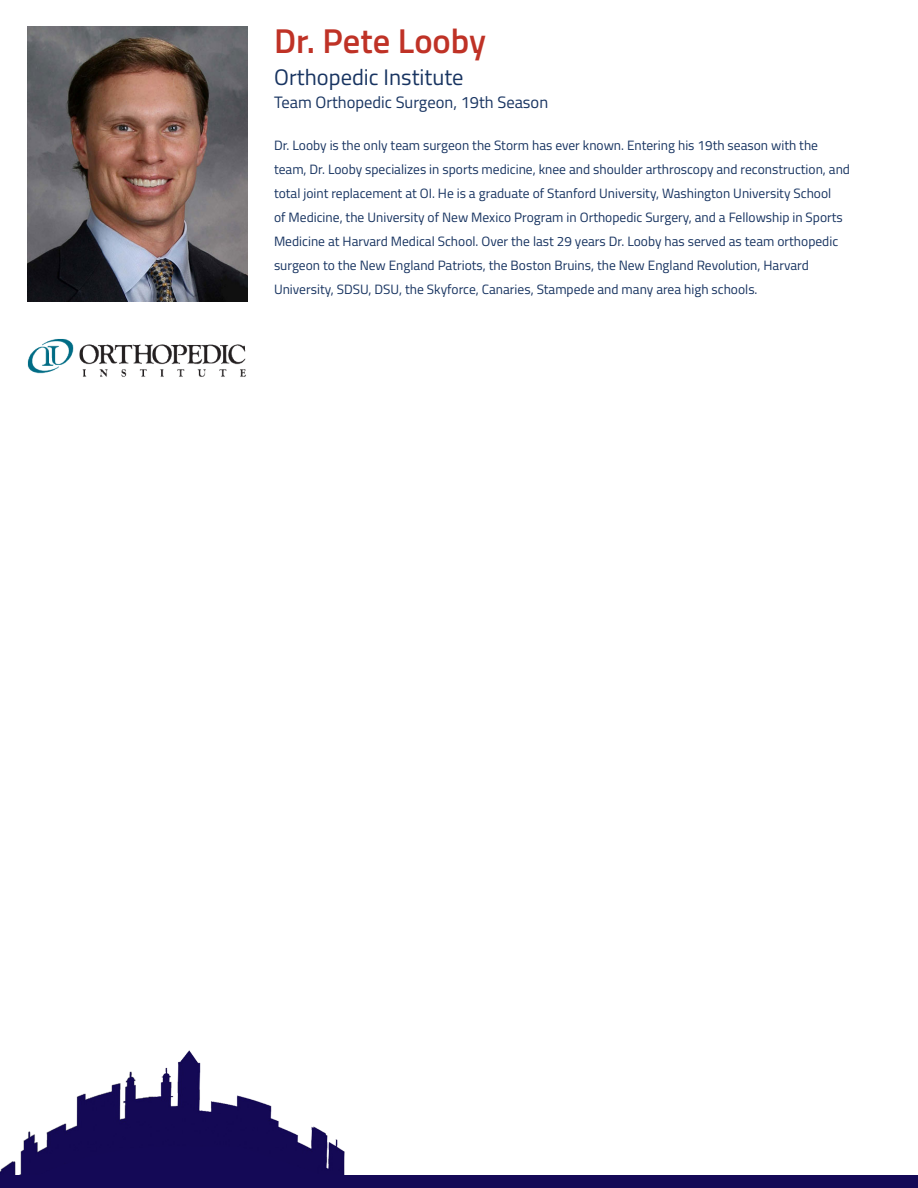
<style>
.page{position:relative;width:918px;height:1188px;background:#fff}
.page>*{position:absolute;margin:0;border:0;box-sizing:border-box;transform-origin:0 0}
.t1{font:600 34.5px "Titillium";color:#bf3226}
.t2{font:22.5px "Titillium";color:#183461}
.t3{font:16.5px "Titillium";color:#183461}
.t4{font:13.5px/24px "Titillium";color:#183461}
</style>
<div class="page">
<img style="left:28px;top:27px;width:219px;height:274px">
<img style="left:0;top:1050px;width:338px;height:125px">
<div style="left:4px;top:1146px;width:341px;height:29px;background:#140956"></div>
<div style="left:0;top:1175px;width:918px;height:13px;background:#140956"></div>
<img style="left:28px;top:339px;width:218px;height:38px">
<p class="t1" style="left:274px;top:15px;width:214px">Dr. Pete Looby</p>
<p class="t2" style="left:274px;top:61px;width:191px">Orthopedic Institute</p>
<p class="t3" style="left:274px;top:90px;width:275px">Team Orthopedic Surgeon, 19th Season</p>
<p class="t4" style="left:274px;top:133px;width:578px">Dr. Looby is the only team surgeon the Storm has ever known. Entering his 19th season with the team, Dr. Looby specializes in sports medicine, knee and shoulder arthroscopy and reconstruction, and total joint replacement at OI. He is a graduate of Stanford University, Washington University School<br>of Medicine, the University of New Mexico Program in Orthopedic Surgery, and a Fellowship in Sports Medicine at Harvard Medical School. Over the last 29 years Dr. Looby has served as team orthopedic surgeon to the New England Patriots, the Boston Bruins, the New England Revolution, Harvard University, SDSU, DSU, the Skyforce, Canaries, Stampede and many area high schools.</p>
</div>
